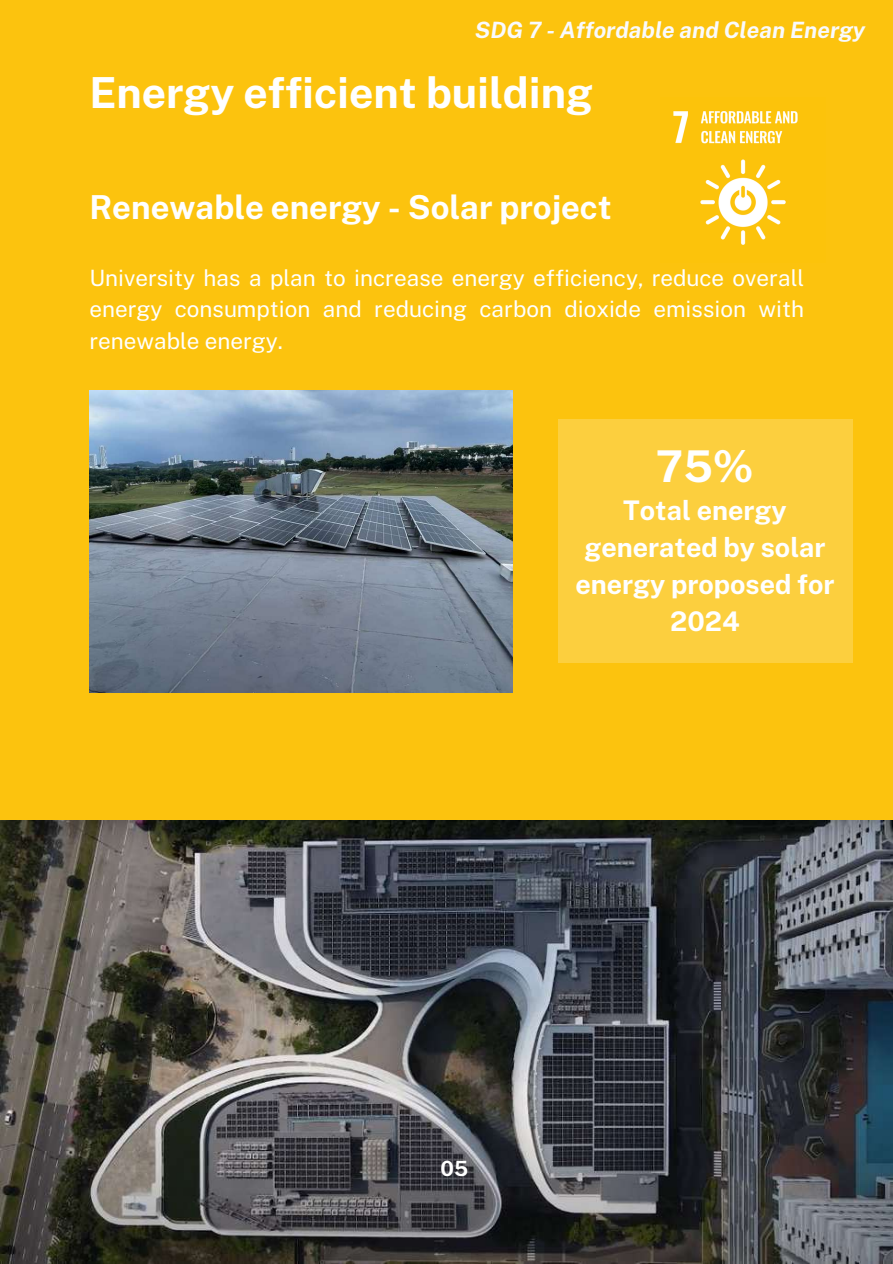
<style>
.page{position:relative;width:893px;height:1264px;background:#fff}
.page>*{position:absolute;margin:0;border:0;box-sizing:border-box;transform-origin:0 0}
.t1{font:700 43.8px "Public Sans";color:#fff}
.t2{font:700 42.75px "Public Sans";color:#fff}
.t3{font:700 33px "Public Sans";color:#fff}
.t4{font:700 27px/37.2px "Public Sans";color:#fff;text-align:center}
.t5{font:22.5px/31.5px "Public Sans";color:#fff;text-align:justify}
.t6{font:italic 700 22.5px "Public Sans";color:#f9fafd}
.t7{font:700 21px "Public Sans";color:#fff}
</style>
<div class="page">
<div style="left:0;top:0;width:892px;height:1263px;background:#fcc30e"></div>
<img style="left:89px;top:391px;width:423px;height:301px">
<img style="left:0;top:820px;width:892px;height:443px">
<img style="left:673px;top:111px;width:125px;height:134px">
<div style="left:557px;top:419px;width:295px;height:244px;background:#fccf3e"></div>
<p class="t6" style="left:475px;top:15px;width:392px">SDG 7 - Affordable and Clean Energy</p>
<h2 class="t2" style="left:89px;top:62px;width:505px">Energy efficient building</h2>
<h3 class="t3" style="left:89px;top:183px;width:524px">Renewable energy - Solar project</h3>
<p class="t5" style="left:89px;top:260px;width:716px">University has a plan to increase energy efficiency, reduce overall energy consumption and reducing carbon dioxide emission with renewable energy.</p>
<h1 class="t1" style="left:656px;top:434px;width:100px">75%</h1>
<p class="t4" style="left:575px;top:489px;width:260px">Total energy generated by solar energy proposed for<br>2024</p>
<p class="t7" style="left:440px;top:1152px;width:29px">05</p>
</div>
